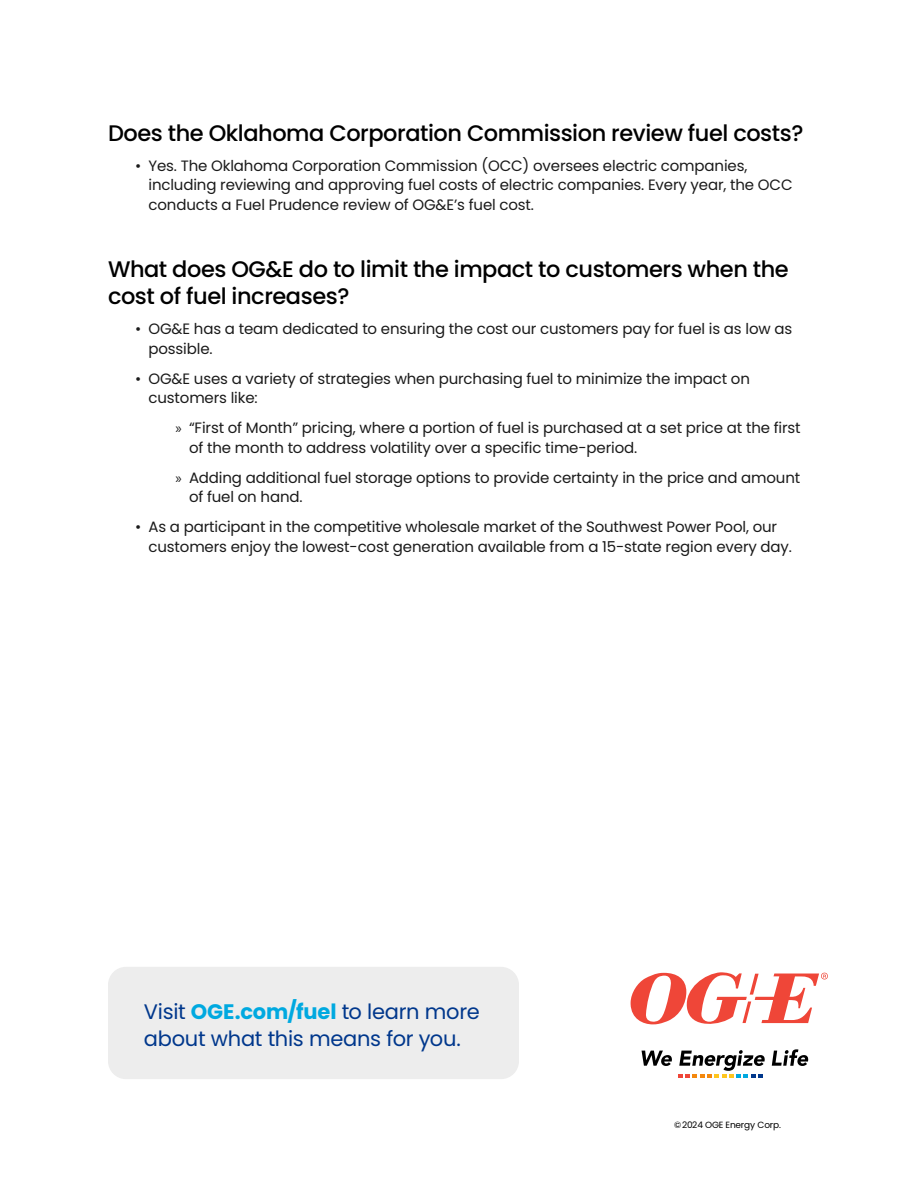
<style>
.page{position:relative;width:918px;height:1188px;background:#fff}
.page>*{position:absolute;margin:0;border:0;box-sizing:border-box;transform-origin:0 0}
.t1{font:500 22.5px/27px "Poppins";letter-spacing:-.02em;color:#000}
.t2{font:21px/27px "Poppins";letter-spacing:-.015em;color:#00378c}
.t3{font:15px/19.5px "Poppins";letter-spacing:-.01em;color:#1a1a1a}
.t4{font:9px "Poppins";letter-spacing:-.01em;color:#000}
.s1{font-family:"Myriad Pro"}
.s2{font-weight:700;color:#00a9e0}
</style>
<div class="page">
<svg style="left:631px;top:972px;width:197px;height:53px"></svg>
<svg style="left:642px;top:1051px;width:30px;height:15px"></svg>
<svg style="left:678px;top:1050px;width:87px;height:28px"></svg>
<svg style="left:772px;top:1049px;width:36px;height:17px"></svg>
<div style="left:108px;top:967px;width:411px;height:112px;background:#ededed;border-radius:18px"></div>
<h1 class="t1" style="left:108px;top:119px;width:697px">Does the Oklahoma Corporation Commission review fuel costs?</h1>
<p class="t3" style="left:148px;top:156px;width:646px;text-indent:-14px">• Yes. The Oklahoma Corporation Commission (OCC) oversees electric companies, including reviewing and approving fuel costs of electric companies. Every year, the OCC conducts a Fuel Prudence review of OG&amp;E’s fuel cost.</p>
<h1 class="t1" style="left:108px;top:256px;width:682px">What does OG&amp;E do to limit the impact to customers when the cost of fuel increases?</h1>
<p class="t3" style="left:148px;top:319px;width:645px;text-indent:-14px">• OG&amp;E has a team dedicated to ensuring the cost our customers pay for fuel is as low as possible.</p>
<p class="t3" style="left:148px;top:369px;width:603px;text-indent:-14px">• OG&amp;E uses a variety of strategies when purchasing fuel to minimize the impact on customers like:</p>
<p class="t3" style="left:189px;top:418px;width:613px;text-indent:-14px"><span class="s1">»</span> “First of Month” pricing, where a portion of fuel is purchased at a set price at the first of the month to address volatility over a specific time-period.</p>
<p class="t3" style="left:189px;top:468px;width:613px;text-indent:-13px"><span class="s1">»</span> Adding additional fuel storage options to provide certainty in the price and amount of fuel on hand.</p>
<p class="t3" style="left:149px;top:517px;width:645px;text-indent:-14px">• As a participant in the competitive wholesale market of the Southwest Power Pool, our customers enjoy the lowest-cost generation available from a 15-state region every day.</p>
<h2 class="t2" style="left:144px;top:998px;width:337px">Visit <span class="s2">OGE.com/fuel</span> to learn more about what this means for you.</h2>
<p class="t4" style="left:674px;top:1120px;width:108px">©2024 OGE Energy Corp.</p>
</div>
